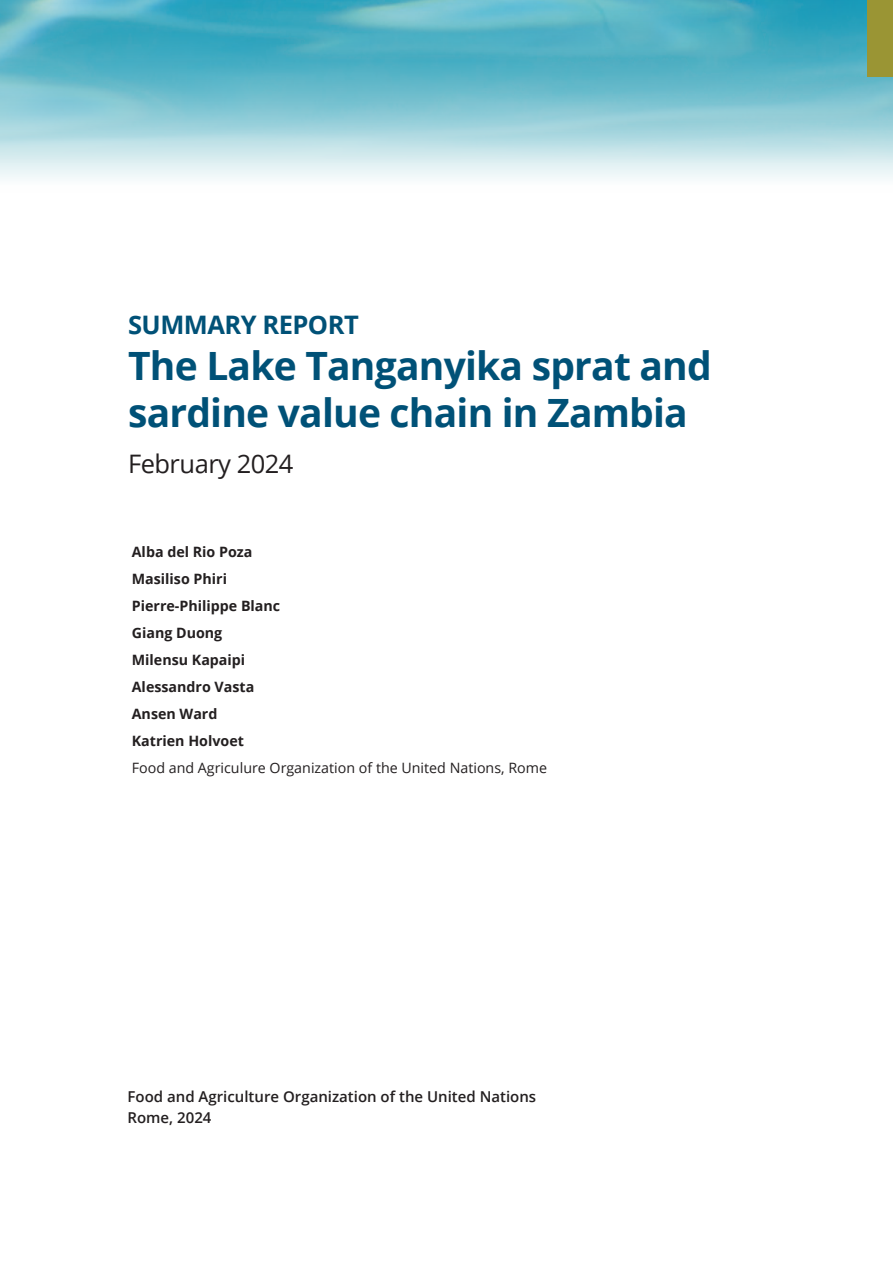
<style>
.page{position:relative;width:893px;height:1263px;background:#fff}
.page>*{position:absolute;margin:0;border:0;box-sizing:border-box;transform-origin:0 0}
.t1{font:700 39px/46.5px "Open Sans";letter-spacing:-.02em;color:#005177}
.t2{font:700 25.5px "Open Sans";letter-spacing:-.02em;color:#005177}
.t3{font:25.5px "Open Sans";letter-spacing:-.02em;color:#231f20}
.t4{font:600 15px/21px "Open Sans";color:#231f20}
.t5{font:700 14.25px/27px "Open Sans";color:#231f20}
.s1{font-weight:400}
</style>
<div class="page">
<img style="left:0;top:0;width:893px;height:179px">
<div style="left:867px;top:0;width:26px;height:77px;background:#9a9534"></div>
<p class="t2" style="left:128px;top:307px;width:232px">SUMMARY REPORT</p>
<p class="t1" style="left:128px;top:342px;width:585px">The Lake Tanganyika sprat and sardine value chain in Zambia</p>
<p class="t3" style="left:128px;top:447px;width:167px">February 2024</p>
<p class="t5" style="left:132px;top:538px;width:417px">Alba del Rio Poza<br>Masiliso Phiri<br>Pierre-Philippe Blanc<br>Giang Duong<br>Milensu Kapaipi<br>Alessandro Vasta<br>Ansen Ward<br>Katrien Holvoet<br><span class="s1">Food and Agriculure Organization of the United Nations, Rome</span></p>
<p class="t4" style="left:128px;top:1085px;width:410px">Food and Agriculture Organization of the United Nations<br>Rome, 2024</p>
</div>
